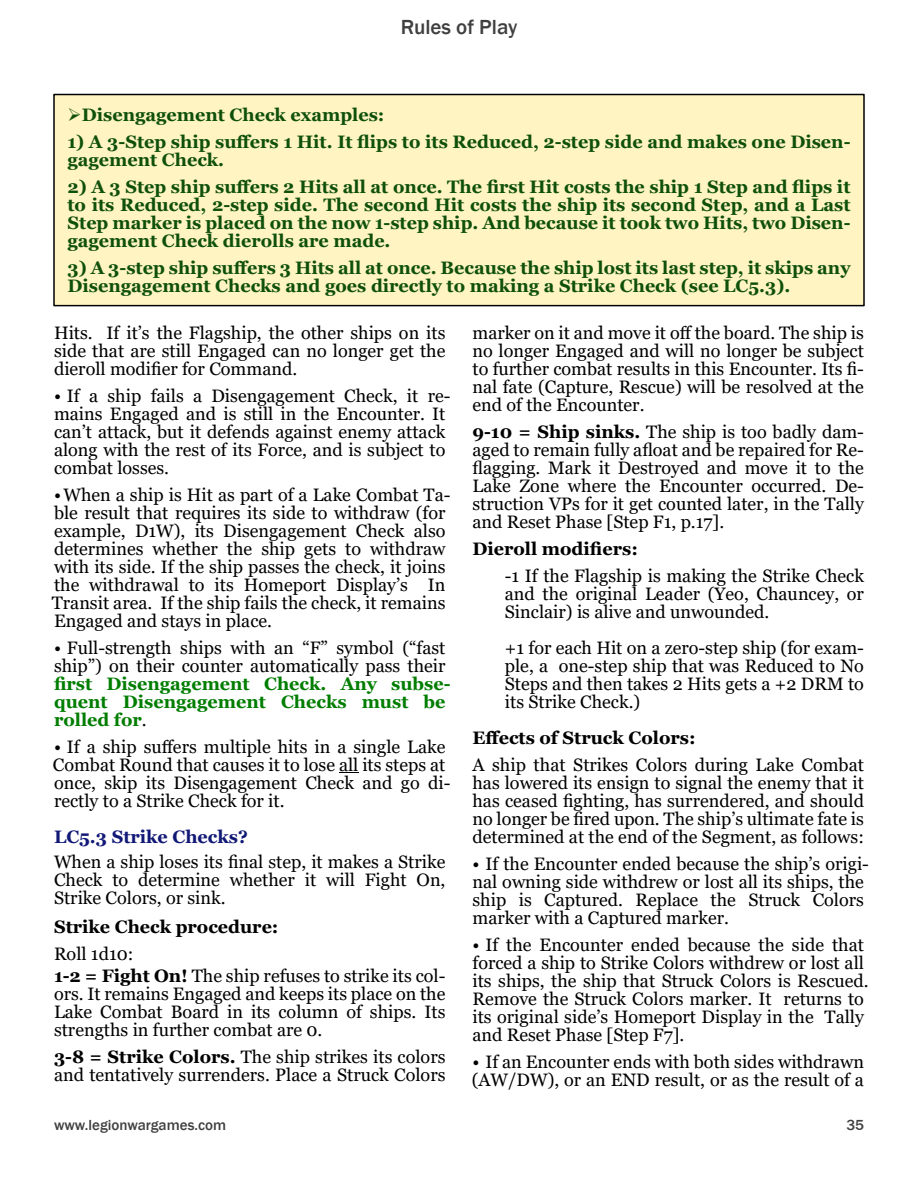
<style>
.page{position:relative;width:918px;height:1188px;background:#fff}
.page>*{position:absolute;margin:0;border:0;box-sizing:border-box;transform-origin:0 0}
.t1{font:500 21px "Franklin Gothic";color:rgb(0 0 0/.75)}
.t2{font:18px/18px "Georgia";color:#000}
.t3{font:700 18px/18px "Georgia";color:rgb(0 71 0/.95)}
.t4{font:700 18px/18px "Georgia";color:#007d00}
.t5{font:700 18px "Georgia";color:#000}
.t6{font:700 18px "Georgia";color:#111876}
.t7{font:500 15px "Franklin Gothic";color:rgb(0 0 0/.75)}
.s1{font-weight:700}
.s2{font-weight:400;color:#000}
</style>
<div class="page">
<div style="left:53px;top:94px;width:812px;height:212px;background:#fff4c2;border:2px solid #000"></div>
<svg style="left:339px;top:772px;width:19px;height:1px"></svg>
<p class="t1" style="left:401px;top:20px;width:118px">Rules of Play</p>
<p class="t3" style="left:82px;top:108px;width:304px">Disengagement Check examples:</p>
<p class="t3" style="left:68px;top:135px;width:785px">1) A 3-Step ship suffers 1 Hit. It flips to its Reduced, 2-step side and makes one Disen&shy;gagement Check.</p>
<p class="t3" style="left:68px;top:180px;width:785px;text-align:justify">2) A 3 Step ship suffers 2 Hits all at once. The first Hit costs the ship 1 Step and flips it to its Reduced, 2-step side. The second Hit costs the ship its second Step, and a Last Step marker is placed on the now 1-step ship. And because it took two Hits, two Disen&shy;gagement Check dierolls are made.</p>
<p class="t3" style="left:68px;top:261px;width:785px">3) A 3-step ship suffers 3 Hits all at once. Because the ship lost its last step, it skips any<br>Disengagement Checks and goes directly to making a Strike Check (see LC5.3).</p>
<p class="t2" style="left:472px;top:325px;width:393px;text-align:justify">marker on it and move it off the board. The ship is no longer Engaged and will no longer be subject to further combat results in this Encounter. Its fi&shy;nal fate (Capture, Rescue) will be resolved at the end of the Encounter.</p>
<p class="t2" style="left:472px;top:424px;width:393px;text-align:justify"><span class="s1">9-10 = Ship sinks.</span> The ship is too badly dam&shy;aged to remain fully afloat and be repaired for Re&shy;flagging. Mark it Destroyed and move it to the Lake Zone where the Encounter occurred. De&shy;struction VPs for it get counted later, in the Tally and Reset Phase [Step F1, p.17].</p>
<p class="t5" style="left:472px;top:541px;width:167px">Dieroll modifiers:</p>
<p class="t2" style="left:505px;top:568px;width:361px;text-align:justify">-1 If the Flagship is making the Strike Check and the original Leader (Yeo, Chauncey, or Sinclair) is alive and unwounded.</p>
<p class="t2" style="left:505px;top:640px;width:361px;text-align:justify">+1 for each Hit on a zero-step ship (for exam&shy;ple, a one-step ship that was Reduced to No Steps and then takes 2 Hits gets a +2 DRM to its Strike Check.)</p>
<p class="t5" style="left:472px;top:730px;width:225px">Effects of Struck Colors:</p>
<p class="t2" style="left:472px;top:757px;width:393px;text-align:justify">A ship that Strikes Colors during Lake Combat has lowered its ensign to signal the enemy that it has ceased fighting, has surrendered, and should no longer be fired upon. The ship’s ultimate fate is determined at the end of the Segment, as follows:</p>
<p class="t2" style="left:472px;top:856px;width:398px">• If the Encounter ended because the ship’s origi&shy;nal owning side withdrew or lost all its ships, the ship is Captured. Replace the Struck Colors marker with a Captured marker.</p>
<p class="t2" style="left:472px;top:937px;width:398px">• If the Encounter ended because the side that forced a ship to Strike Colors withdrew or lost all its ships, the ship that Struck Colors is Rescued.<br>Remove the Struck Colors marker. It returns to its original side’s Homeport Display in the Tally and Reset Phase [Step F7].</p>
<p class="t2" style="left:472px;top:1054px;width:394px">• If an Encounter ends with both sides withdrawn (AW/DW), or an END result, or as the result of a</p>
<p class="t2" style="left:54px;top:325px;width:393px;text-align:justify">Hits. If it’s the Flagship, the other ships on its side that are still Engaged can no longer get the dieroll modifier for Command.</p>
<p class="t2" style="left:54px;top:388px;width:398px">• If a ship fails a Disengagement Check, it re&shy;mains Engaged and is still in the Encounter. It can’t attack, but it defends against enemy attack along with the rest of its Force, and is subject to combat losses.</p>
<p class="t2" style="left:52px;top:487px;width:400px">•When a ship is Hit as part of a Lake Combat Ta&shy;ble result that requires its side to withdraw (for example, D1W), its Disengagement Check also determines whether the ship gets to withdraw with its side. If the ship passes the check, it joins the withdrawal to its Homeport Display’s In Transit area. If the ship fails the check, it remains Engaged and stays in place.</p>
<p class="t2" style="left:54px;top:640px;width:393px">• Full-strength ships with an “F” symbol (“fast ship”) on their counter automatically pass their</p>
<p class="t4" style="left:54px;top:676px;width:398px">first Disengagement Check. Any subse&shy;quent Disengagement Checks must be rolled for<span class="s2">.</span></p>
<p class="t2" style="left:53px;top:739px;width:399px">• If a ship suffers multiple hits in a single Lake Combat Round that causes it to lose all its steps at once, skip its Disengagement Check and go di&shy;rectly to a Strike Check for it.</p>
<p class="t6" style="left:54px;top:829px;width:195px">LC5.3 Strike Checks?</p>
<p class="t2" style="left:54px;top:854px;width:393px;text-align:justify">When a ship loses its final step, it makes a Strike Check to determine whether it will Fight On, Strike Colors, or sink.</p>
<p class="t5" style="left:54px;top:919px;width:226px">Strike Check procedure:</p>
<p class="t2" style="left:54px;top:943px;width:393px;line-height:22.5px">Roll 1d10:<br><span class="s1">1-2 = Fight On!</span> The ship refuses to strike its col-</p>
<p class="t2" style="left:54px;top:986px;width:393px;text-align:justify">ors. It remains Engaged and keeps its place on the Lake Combat Board in its column of ships. Its strengths in further combat are 0.</p>
<p class="t2" style="left:54px;top:1049px;width:393px"><span class="s1">3-8 = Strike Colors.</span> The ship strikes its colors and tentatively surrenders. Place a Struck Colors</p>
<p class="t7" style="left:54px;top:1120px;width:174px">www.legionwargames.com</p>
<p class="t7" style="left:846px;top:1120px;width:19px">35</p>
</div>
